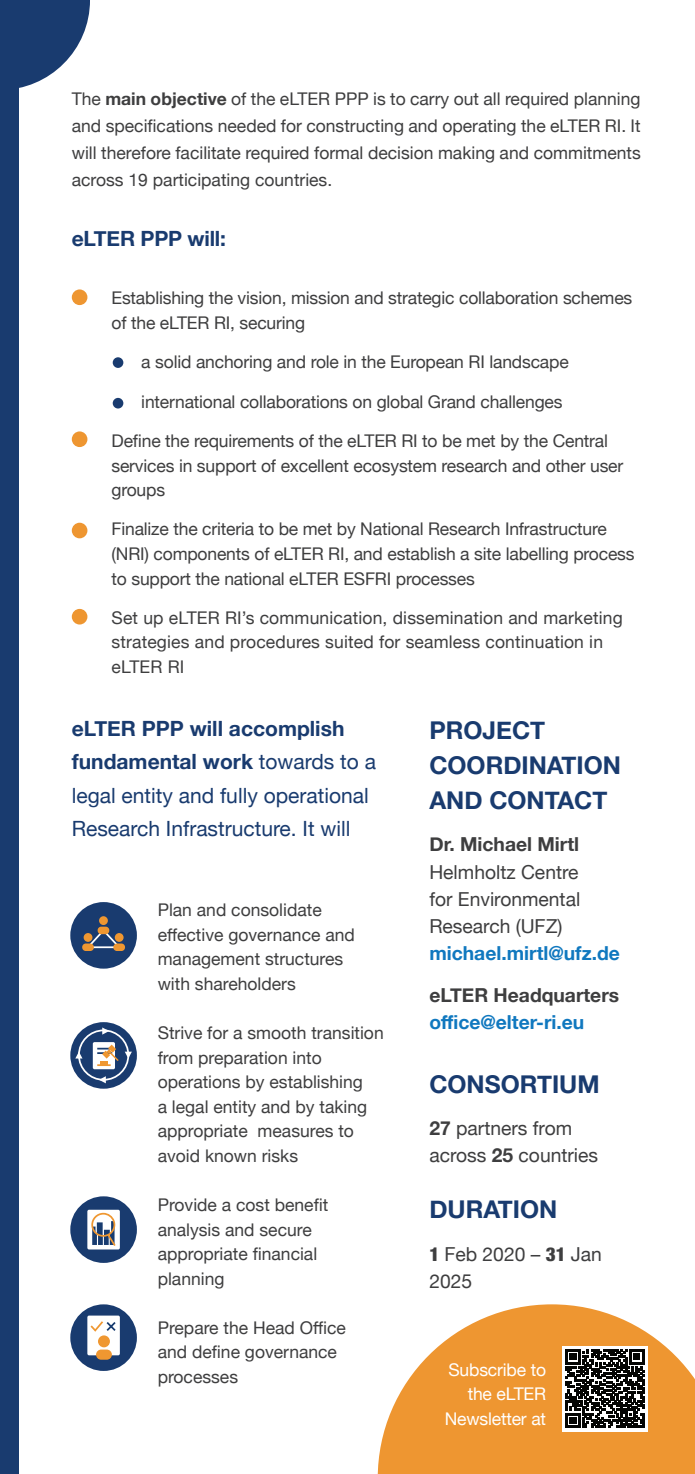
<style>
.page{position:relative;width:695px;height:1474px;background:#fff}
.page>*{position:absolute;margin:0;border:0;box-sizing:border-box;transform-origin:0 0}
.t1{font:700 24.5px/35px "Helvetica Neue";color:#193b6f}
.t2{font:21px/33.2px "Helvetica Neue";color:#193b6f}
.t3{font:700 21px "Helvetica Neue";letter-spacing:-.01em;color:#193b6f}
.t4{font:19.25px/27.1px "Helvetica Neue";color:#3e3e3f}
.t5{font:700 19.25px "Helvetica Neue";color:#1078bf}
.t6{font:700 19.25px "Helvetica Neue";color:#3e3e3f}
.t7{font:17.5px/24.5px "Helvetica Neue";letter-spacing:-.01em;color:#3e3e3f}
.t8{font:17.5px/24.5px "Helvetica Neue";letter-spacing:.01em;color:#3e3e3f}
.t9{font:17.5px/24.5px "Helvetica Neue";letter-spacing:-.01em;color:#fff;text-align:right}
.s1{font-weight:700}
.s2{font-weight:900;font-stretch:condensed}
</style>
<div class="page">
<div style="left:0;top:0;width:19px;height:1473px;background:#193b6f"></div>
<svg style="left:377px;top:1304px;width:317px;height:169px;fill:#ee9631"></svg>
<svg style="left:19px;top:0;width:71px;height:88px"></svg>
<div style="left:72px;top:289px;width:15px;height:16px;background:#ee9631;border-radius:50%"></div>
<div style="left:113px;top:357px;width:10px;height:11px;background:#193b6f;border-radius:50%"></div>
<div style="left:113px;top:398px;width:10px;height:10px;background:#193b6f;border-radius:50%"></div>
<div style="left:72px;top:431px;width:15px;height:16px;background:#ee9631;border-radius:50%"></div>
<div style="left:72px;top:522px;width:15px;height:16px;background:#ee9631;border-radius:50%"></div>
<div style="left:72px;top:609px;width:15px;height:15px;background:#ee9631;border-radius:50%"></div>
<div style="left:70px;top:902px;width:67px;height:66px;background:#193b6f;border-radius:50%"></div>
<svg style="left:70px;top:1022px;width:67px;height:66px;background:#2b4a7a"></svg>
<svg style="left:562px;top:1346px;width:85px;height:85px"></svg>
<svg style="left:565px;top:1349px;width:79px;height:78px"></svg>
<svg style="left:84px;top:927px;width:38px;height:22px"></svg>
<div style="left:99px;top:916px;width:9px;height:9px;background:#ef9731;border-radius:50%"></div>
<div style="left:98px;top:926px;width:11px;height:8px;background:#ef9731;border-radius:4px"></div>
<div style="left:84px;top:933px;width:8px;height:8px;background:#ef9731;border-radius:50%"></div>
<div style="left:82px;top:943px;width:12px;height:8px;background:#ef9731;border-radius:4px"></div>
<div style="left:115px;top:933px;width:9px;height:8px;background:#ef9731;border-radius:50%"></div>
<div style="left:113px;top:943px;width:12px;height:8px;background:#ef9731;border-radius:4px"></div>
<div style="left:78px;top:1029px;width:51px;height:51px;border:2px solid #fff;border-radius:50%"></div>
<svg style="left:102px;top:1027px;width:7px;height:7px"></svg>
<svg style="left:125px;top:1051px;width:7px;height:7px"></svg>
<svg style="left:75px;top:1051px;width:7px;height:7px"></svg>
<svg style="left:99px;top:1076px;width:7px;height:7px"></svg>
<div style="left:93px;top:1042px;width:22px;height:27px;background:#fff;border-radius:2px"></div>
<svg style="left:97px;top:1044px;width:21px;height:22px"></svg>
<div style="left:70px;top:1196px;width:67px;height:66px;background:#193b6f;border-radius:50%"></div>
<div style="left:87px;top:1209px;width:33px;height:40px;background:#fff;border-radius:2px"></div>
<svg style="left:91px;top:1212px;width:25px;height:34px"></svg>
<div style="left:70px;top:1304px;width:67px;height:66px;background:#193b6f;border-radius:50%"></div>
<div style="left:87px;top:1315px;width:33px;height:40px;background:#fff;border-radius:2px"></div>
<div style="left:98px;top:1335px;width:12px;height:12px;background:#ef9731;border-radius:50%"></div>
<div style="left:96px;top:1349px;width:16px;height:10px;background:#ef9731;border-radius:5px"></div>
<svg style="left:90px;top:1321px;width:26px;height:11px"></svg>
<p class="t7" style="left:72px;top:86px;width:570px;line-height:27.1px;text-align:justify">The <span class="s1">main objective</span> of the eLTER PPP is to carry out all required planning and specifications needed for constructing and operating the eLTER RI. It will therefore facilitate required formal decision making and commitments across 19 participating countries.</p>
<p class="t3" style="left:72px;top:222px;width:156px">eLTER PPP will:</p>
<p class="t7" style="left:111px;top:287px;width:522px">Establishing the vision, mission and strategic collaboration schemes of the eLTER RI, securing</p>
<p class="t7" style="left:141px;top:351px;width:429px">a solid anchoring and role in the European RI landscape</p>
<p class="t7" style="left:141px;top:390px;width:422px">international collaborations on global Grand challenges</p>
<p class="t7" style="left:111px;top:429px;width:513px">Define the requirements of the eLTER RI to be met by the Central services in support of excellent ecosystem research and other user groups</p>
<p class="t7" style="left:111px;top:518px;width:524px">Finalize the criteria to be met by National Research Infrastructure (NRI) components of eLTER RI, and establish a site labelling process to support the national eLTER ESFRI processes</p>
<p class="t8" style="left:111px;top:606px;width:512px">Set up eLTER RI’s communication, dissemination and marketing strategies and procedures suited for seamless continuation in eLTER RI</p>
<p class="t2" style="left:72px;top:713px;width:306px"><span class="s1">eLTER PPP will accomplish fundamental work</span> towards to a legal entity and fully operational<br>Research Infrastructure. It will</p>
<p class="t7" style="left:158px;top:898px;width:199px">Plan and consolidate effective governance and management structures with shareholders</p>
<p class="t7" style="left:158px;top:1021px;width:227px">Strive for a smooth transition from preparation into operations by establishing<br>a legal entity and by taking appropriate measures to avoid known risks</p>
<p class="t7" style="left:158px;top:1193px;width:172px">Provide a cost benefit analysis and secure appropriate financial planning</p>
<p class="t7" style="left:158px;top:1316px;width:190px">Prepare the Head Office and define governance processes</p>
<h1 class="t1" style="left:429px;top:714px;width:193px">PROJECT<br>COORDINATION<br>AND CONTACT</h1>
<p class="t6" style="left:429px;top:829px;width:151px">Dr. Michael Mirtl</p>
<p class="t4" style="left:429px;top:859px;width:152px;text-align:justify">Helmholtz Centre for Environmental Research (UFZ)</p>
<p class="t5" style="left:429px;top:938px;width:192px">michael.mirtl@ufz.de</p>
<p class="t6" style="left:429px;top:980px;width:191px">eLTER Headquarters</p>
<p class="t5" style="left:429px;top:1007px;width:156px">office@elter-ri.eu</p>
<h1 class="t1" style="left:429px;top:1067px;width:172px">CONSORTIUM</h1>
<p class="t4" style="left:429px;top:1115px;width:170px"><span class="s1">27</span> partners from across <span class="s1">25</span> countries</p>
<h1 class="t1" style="left:429px;top:1192px;width:129px">DURATION</h1>
<p class="t4" style="left:429px;top:1241px;width:174px"><span class="s2">1</span> Feb 2020 – <span class="s2">31</span> Jan<br>2025</p>
<p class="t9" style="left:444px;top:1358px;width:103px">Subscribe to the eLTER<br>Newsletter at</p>
</div>
